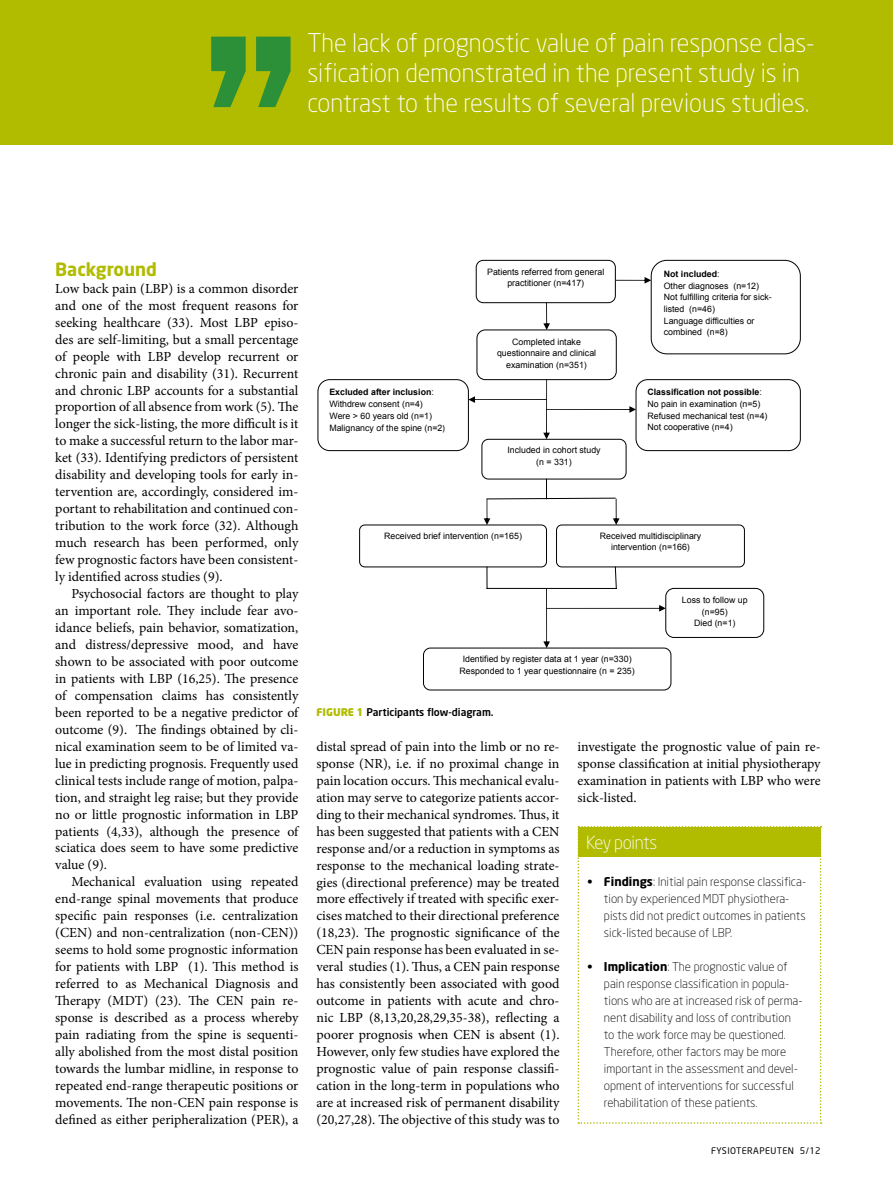
<style>
.page{position:relative;width:893px;height:1191px;background:#fff}
.page>*{position:absolute;margin:0;border:0;box-sizing:border-box;transform-origin:0 0}
.t1{font:300 25.5px/30px "Neo Sans";color:#fff}
.t2{font:700 18px "Neo Sans";color:#b1bc00}
.t3{font:300 18px "Neo Sans";letter-spacing:-.02em;color:#fff}
.t4{font:13.8px/17px "Minion Pro";color:#000;text-align:justify}
.t5{font:300 12px/17px "Neo Sans";color:#000}
.t6{font:500 10.5px "Neo Sans";color:#000}
.t7{font:9px "Neo Sans";letter-spacing:.05em;color:#000}
.t8{font:8.85px/11.7px "Arial";color:#000;text-align:center}
.s1{font-weight:700}
.s2{font-family:"Calibri"}
.s3{font-weight:900;color:#b1bc00}
</style>
<div class="page">
<div style="left:0;top:0;width:893px;height:145px;background:#b1bc00"></div>
<svg style="left:211px;top:37px;width:35px;height:70px"></svg>
<svg style="left:256px;top:37px;width:35px;height:70px"></svg>
<svg style="left:578px;top:826px;width:244px;height:297px"></svg>
<div style="left:578px;top:826px;width:243px;height:30px;background:#b1bc00"></div>
<svg style="left:543px;top:303px;width:7px;height:26px"></svg>
<svg style="left:616px;top:277px;width:35px;height:7px"></svg>
<div style="left:317px;top:379px;width:152px;height:72px;border:1px solid #000;border-radius:12px"></div>
<div style="left:481px;top:439px;width:145px;height:40px;border:1px solid #000;border-radius:7px"></div>
<svg style="left:468px;top:380px;width:168px;height:59px"></svg>
<div style="left:476px;top:329px;width:141px;height:51px;border:1px solid #000;border-radius:8px"></div>
<div style="left:651px;top:260px;width:150px;height:94px;border:1px solid #000;border-radius:16px"></div>
<div style="left:476px;top:260px;width:140px;height:43px;border:1px solid #000;border-radius:7px"></div>
<div style="left:636px;top:379px;width:165px;height:72px;border:1px solid #000;border-radius:12px"></div>
<div style="left:423px;top:647px;width:248px;height:43px;border:1px solid #000;border-radius:7px"></div>
<div style="left:665px;top:588px;width:99px;height:50px;border:1px solid #000;border-radius:8px"></div>
<div style="left:359px;top:524px;width:188px;height:43px;border:1px solid #000;border-radius:5px"></div>
<div style="left:556px;top:524px;width:189px;height:43px;border:1px solid #000;border-radius:5px"></div>
<svg style="left:484px;top:479px;width:135px;height:46px"></svg>
<svg style="left:486px;top:566px;width:180px;height:82px"></svg>
<h1 class="t1" style="left:307px;top:28px;width:509px">The lack of prognostic value of pain response clas&shy;sification demonstrated in the present study is in contrast to the results of several previous studies.</h1>
<h2 class="t2" style="left:55px;top:257px;width:103px">Background</h2>
<p class="t4" style="left:55px;top:280px;width:245px">Low back pain (LBP) is a common disorder and one of the most frequent reasons for seeking healthcare (33). Most LBP episo&shy;des are self-limiting, but a small percentage of people with LBP develop recurrent or chronic pain and disability (31). Recurrent and chronic LBP accounts for a substantial proportion of all absence from work (5). The longer the sick-listing, the more difficult is it to make a successful return to the labor mar&shy;ket (33). Identifying predictors of persistent disability and developing tools for early in&shy;tervention are, accordingly, considered im&shy;portant to rehabilitation and continued con&shy;tribution to the work force (32). Although much research has been performed, only few prognostic factors have been consistent&shy;ly identified across studies (9).</p>
<p class="t4" style="left:55px;top:585px;width:245px;text-indent:16px">Psychosocial factors are thought to play an important role. They include fear avo&shy;idance beliefs, pain behavior, somatization, and distress/depressive mood, and have shown to be associated with poor outcome in patients with LBP (16,25). The presence of compensation claims has consistently been reported to be a negative predictor of outcome (9). The findings obtained by cli&shy;nical examination seem to be of limited va&shy;lue in predicting prognosis. Frequently used clinical tests include range of motion, palpa&shy;tion, and straight leg raise; but they provide no or little prognostic information in LBP patients (4,33), although the presence of sciatica does seem to have some predictive value (9).</p>
<p class="t4" style="left:55px;top:873px;width:245px;text-indent:16px">Mechanical evaluation using repeated end-range spinal movements that produce specific pain responses (i.e. centralization (CEN) and non-centralization (non-CEN)) seems to hold some prognostic information for patients with LBP (1). This method is referred to as Mechanical Diagnosis and Therapy (MDT) (23). The CEN pain re&shy;sponse is described as a process whereby pain radiating from the spine is sequenti&shy;ally abolished from the most distal position towards the lumbar midline, in response to repeated end-range therapeutic positions or movements. The non-CEN pain response is defined as either peripheralization (PER), a</p>
<p class="t8" style="left:329px;top:386px;width:117px;text-align:left"><span class="s1">Excluded after inclusion</span>:<br>Withdrew consent (n=4)<br>Were &gt; 60 years old (n=1)<br>Malignancy of the spine (n=2<span class="s2">)</span></p>
<p class="t8" style="left:487px;top:266px;width:119px">Patients referred from general practitioner (n=417)</p>
<p class="t8" style="left:497px;top:336px;width:101px">Completed intake questionnaire and clinical examination (n=351)</p>
<p class="t8" style="left:507px;top:444px;width:95px">Included in cohort study (n = 331)</p>
<p class="t8" style="left:664px;top:268px;width:110px;text-align:left"><span class="s1">Not included</span>:<br>Other diagnoses (n=12)<br>Not fulfilling criteria for sick&shy;listed (n=46)<br>Language difficulties or combined (n=8)</p>
<p class="t8" style="left:647px;top:386px;width:122px;text-align:left"><span class="s1">Classification not possible</span>:<br>No pain in examination (n=5)<br>Refused mechanical test (n=4)<br>Not cooperative (n=4)</p>
<p class="t8" style="left:384px;top:530px;width:139px">Received brief intervention (n=165)</p>
<p class="t8" style="left:600px;top:530px;width:103px">Received multidisciplinary intervention (n=166)</p>
<p class="t8" style="left:459px;top:653px;width:177px">Identified by register data at 1 year (n=330)<br>Responded to 1 year questionnaire (n = 235)</p>
<p class="t6" style="left:317px;top:706px;width:179px"><span class="s3">FIGURE 1</span> Participants flow-diagram.</p>
<p class="t8" style="left:682px;top:594px;width:67px">Loss to follow up (n=95)<br>Died (n=1)</p>
<p class="t4" style="left:316px;top:738px;width:245px">distal spread of pain into the limb or no re&shy;sponse (NR), i.e. if no proximal change in pain location occurs. This mechanical evalu&shy;ation may serve to categorize patients accor&shy;ding to their mechanical syndromes. Thus, it has been suggested that patients with a CEN response and/or a reduction in symptoms as response to the mechanical loading strate&shy;gies (directional preference) may be treated more effectively if treated with specific exer&shy;cises matched to their directional preference (18,23). The prognostic significance of the CEN pain response has been evaluated in se&shy;veral studies (1). Thus, a CEN pain response has consistently been associated with good outcome in patients with acute and chro&shy;nic LBP (8,13,20,28,29,35-38), reflecting a poorer prognosis when CEN is absent (1).<br>However, only few studies have explored the prognostic value of pain response classifi&shy;cation in the long-term in populations who are at increased risk of permanent disability (20,27,28). The objective of this study was to</p>
<p class="t4" style="left:578px;top:738px;width:245px">investigate the prognostic value of pain re&shy;sponse classification at initial physiotherapy examination in patients with LBP who were sick-listed.</p>
<h2 class="t3" style="left:586px;top:831px;width:72px">Key points</h2>
<p class="t5" style="left:604px;top:873px;width:204px;text-indent:-16px"><span class="s1">• Findings</span>: Initial pain response classifica&shy;tion by experienced MDT physiothera&shy;pists did not predict outcomes in patients sick-listed because of LBP.</p>
<p class="t5" style="left:604px;top:958px;width:200px;text-indent:-16px"><span class="s1">• Implication</span>: The prognostic value of pain response classification in popula&shy;tions who are at increased risk of perma&shy;nent disability and loss of contribution to the work force may be questioned.<br>Therefore, other factors may be more important in the assessment and devel&shy;opment of interventions for successful rehabilitation of these patients.</p>
<p class="t7" style="left:711px;top:1145px;width:111px">FYSIOTERAPEUTEN 5/12</p>
</div>
